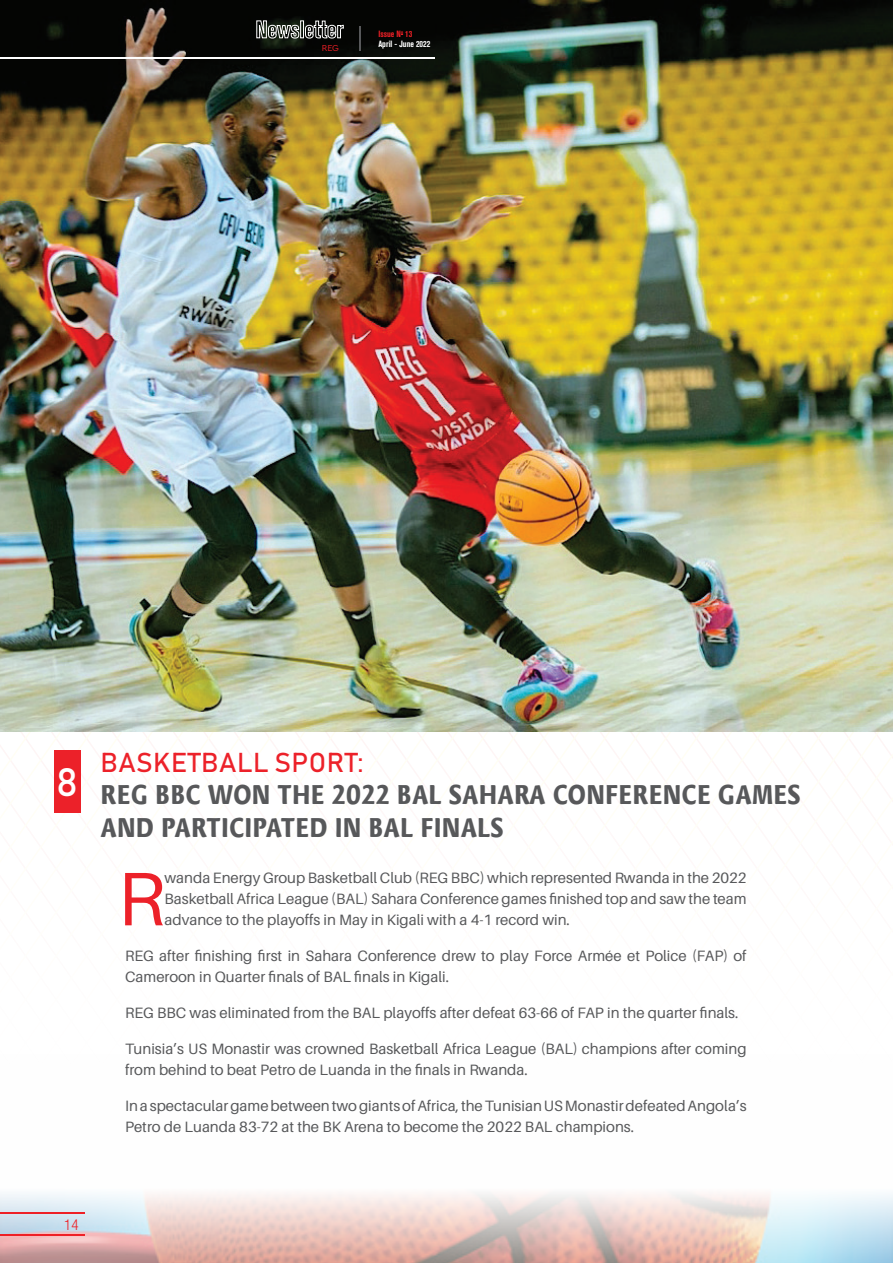
<style>
.page{position:relative;width:893px;height:1263px;background:#fff}
.page>*{position:absolute;margin:0;border:0;box-sizing:border-box;transform-origin:0 0}
.t1{font:75.9px "Aileron";color:#ec2129}
.t2{font:39px "Bahnschrift";color:#fff}
.t3{font:700 27px/32.4px "Carrefour Cond";letter-spacing:.02em;color:#57585a}
.t4{font:27px "Bahnschrift";letter-spacing:.02em;color:#ec2129}
.t5{font:15px/21px "Aileron";color:#57585a}
.t6{font:300 condensed 15px "Helvetica Neue";color:#ee2026}
.t7{font:700 condensed 9px/10.8px "Akzidenz Grotesk BQ";color:#fff}
.t8{font:9px "Cera GR";color:#ee2026}
.s1{color:#ee2026}
</style>
<div class="page">
<img style="left:0;top:1194px;width:893px;height:69px">
<div style="left:54px;top:750px;width:27px;height:63px;background:#ec2129"></div>
<img style="left:0;top:0;width:893px;height:731px">
<hr style="left:0;top:1212px;width:84px;height:1px;background:#ee2026">
<hr style="left:0;top:1234px;width:84px;height:2px;background:#ee2026">
<svg style="left:256px;top:18px;width:88px;height:22px;background:#535652"></svg>
<hr style="left:359px;top:27px;width:2px;height:24px;background:#57585a">
<hr style="left:0;top:57px;width:434px;height:1px;background:#fff">
<p class="t8" style="left:322px;top:43px;width:19px">REG</p>
<p class="t7" style="left:378px;top:28px;width:53px"><span class="s1">Issue N</span><sup>o</sup> <span class="s1">13<br></span>April - June 2022</p>
<h2 class="t2" style="left:56px;top:757px;width:23px">8</h2>
<h3 class="t4" style="left:100px;top:745px;width:265px">BASKETBALL SPORT:</h3>
<h3 class="t3" style="left:100px;top:779px;width:701px">REG BBC WON THE 2022 BAL SAHARA CONFERENCE GAMES<br>AND PARTICIPATED IN BAL FINALS</h3>
<h1 class="t1" style="left:118px;top:857px;width:48px">R</h1>
<p class="t5" style="left:164px;top:868px;width:584px;text-align:justify">wanda Energy Group Basketball Club (REG BBC) which represented Rwanda in the 2022<br>Basketball Africa League (BAL) Sahara Conference games finished top and saw the team advance to the playoffs in May in Kigali with a 4-1 record win.</p>
<p class="t5" style="left:125px;top:946px;width:623px">REG after finishing first in Sahara Conference drew to play Force Armée et Police (FAP) of<br>Cameroon in Quarter finals of BAL finals in Kigali.</p>
<p class="t5" style="left:125px;top:1003px;width:615px">REG BBC was eliminated from the BAL playoffs after defeat 63-66 of FAP in the quarter finals.</p>
<p class="t5" style="left:125px;top:1039px;width:623px">Tunisia’s US Monastir was crowned Basketball Africa League (BAL) champions after coming from behind to beat Petro de Luanda in the finals in Rwanda.</p>
<p class="t5" style="left:125px;top:1096px;width:623px">In a spectacular game between two giants of Africa, the Tunisian US Monastir defeated Angola’s<br>Petro de Luanda 83-72 at the BK Arena to become the 2022 BAL champions.</p>
<p class="t6" style="left:64px;top:1216px;width:16px">14</p>
</div>
